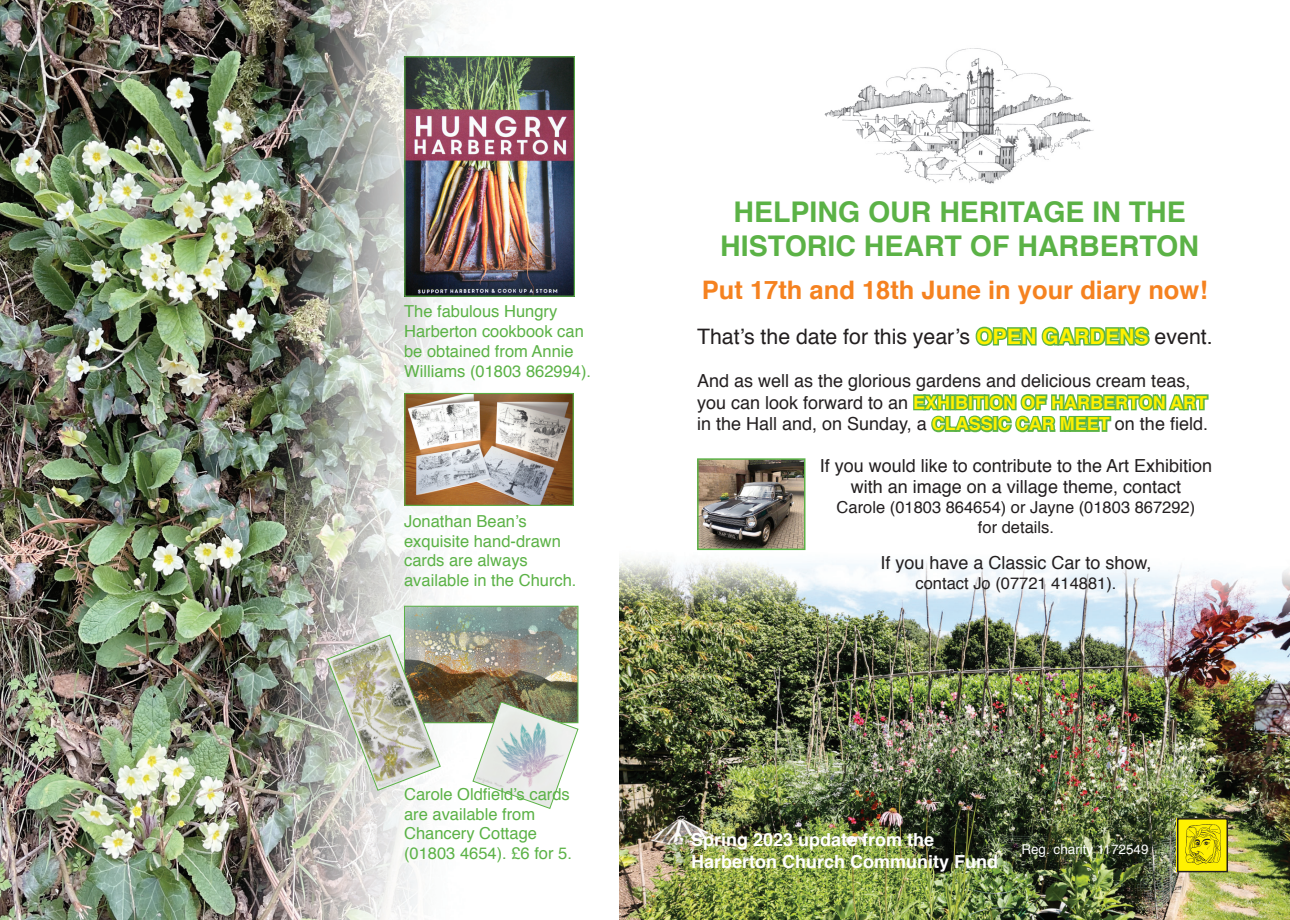
<style>
.page{position:relative;width:1290px;height:920px;background:#fff}
.page>*{position:absolute;margin:0;border:0;box-sizing:border-box;transform-origin:0 0}
.t1{font:700 28.5px/34.2px "Helvetica";color:#5bb246;text-align:center}
.t2{font:700 25.5px "Helvetica";color:#f58220}
.t3{font:21.3px "Helvetica";color:#231f20}
.t4{font:18px/21.6px "Helvetica";color:#231f20}
.t5{font:700 18px/21.6px "Helvetica";color:#fff}
.t6{font:16.5px/19.8px "Helvetica";color:#5bb246}
.t7{font:16.5px/19.8px "Helvetica";color:#231f20;text-align:center}
.t8{font:13.5px "Helvetica";color:#fff}
.s1{font-weight:700;color:#fff101}
</style>
<div class="page">
<img style="left:619px;top:458px;width:671px;height:462px">
<img style="left:0;top:0;width:579px;height:920px">
<img style="left:406px;top:395px;width:166px;height:109px">
<div style="left:404px;top:393px;width:170px;height:113px;border:1px solid #5bb246"></div>
<svg style="left:975px;top:326px;width:175px;height:20px"></svg>
<svg style="left:913px;top:394px;width:296px;height:39px"></svg>
<div style="left:1177px;top:818px;width:51px;height:53px;background:#fff101"></div>
<img style="left:1185px;top:824px;width:36px;height:41px">
<div style="left:1177px;top:818px;width:51px;height:54px;border:2px solid #231f20"></div>
<img style="left:406px;top:58px;width:167px;height:237px">
<div style="left:404px;top:56px;width:171px;height:241px;border:1px solid #5bb246"></div>
<img style="left:700px;top:461px;width:102px;height:86px">
<div style="left:697px;top:458px;width:108px;height:92px;border:2px solid #5bb246"></div>
<img style="left:824px;top:48px;width:270px;height:136px">
<img style="left:406px;top:608px;width:170px;height:113px">
<div style="left:404px;top:606px;width:174px;height:117px;border:1px solid #5bb246"></div>
<svg style="left:472px;top:701px;width:107px;height:108px"></svg>
<img style="left:326px;top:634px;width:115px;height:157px">
<p class="t6" style="left:404px;top:302px;width:189px">The fabulous Hungry<br>Harberton cookbook can be obtained from Annie<br>Williams (01803 862994).</p>
<p class="t6" style="left:404px;top:512px;width:174px">Jonathan Bean’s exquisite hand-drawn cards are always available in the Church.</p>
<p class="t6" style="left:404px;top:785px;width:169px">Carole Oldfield’s cards are available from<br>Chancery Cottage (01803 4654). £6 for 5.</p>
<h1 class="t1" style="left:720px;top:195px;width:480px">HELPING OUR HERITAGE IN THE<br>HISTORIC HEART OF HARBERTON</h1>
<h2 class="t2" style="left:702px;top:269px;width:507px">Put 17th and 18th June in your diary now!</h2>
<p class="t3" style="left:697px;top:320px;width:517px">That’s the date for this year’s <span class="s1">OPEN GARDENS</span> event.</p>
<p class="t4" style="left:697px;top:371px;width:512px">And as well as the glorious gardens and delicious cream teas, you can look forward to an <span class="s1">EXHIBITION OF HARBERTON ART </span>in the Hall and, on Sunday, a <span class="s1">CLASSIC CAR MEET</span> on the field.</p>
<p class="t4" style="left:820px;top:455px;width:394px;text-align:center">If you would like to contribute to the Art Exhibition with an image on a village theme, contact</p>
<p class="t7" style="left:837px;top:498px;width:360px">Carole (01803 864654) or Jayne (01803 867292) for details.</p>
<p class="t4" style="left:880px;top:552px;width:273px">If you have a Classic Car to show,</p>
<p class="t7" style="left:915px;top:574px;width:202px">contact Jo (07721 414881).</p>
<p class="t5" style="left:691px;top:829px;width:309px">Spring 2023 update from the<br>Harberton Church Community Fund</p>
<p class="t8" style="left:1021px;top:838px;width:129px">Reg. charity 1172549</p>
</div>
